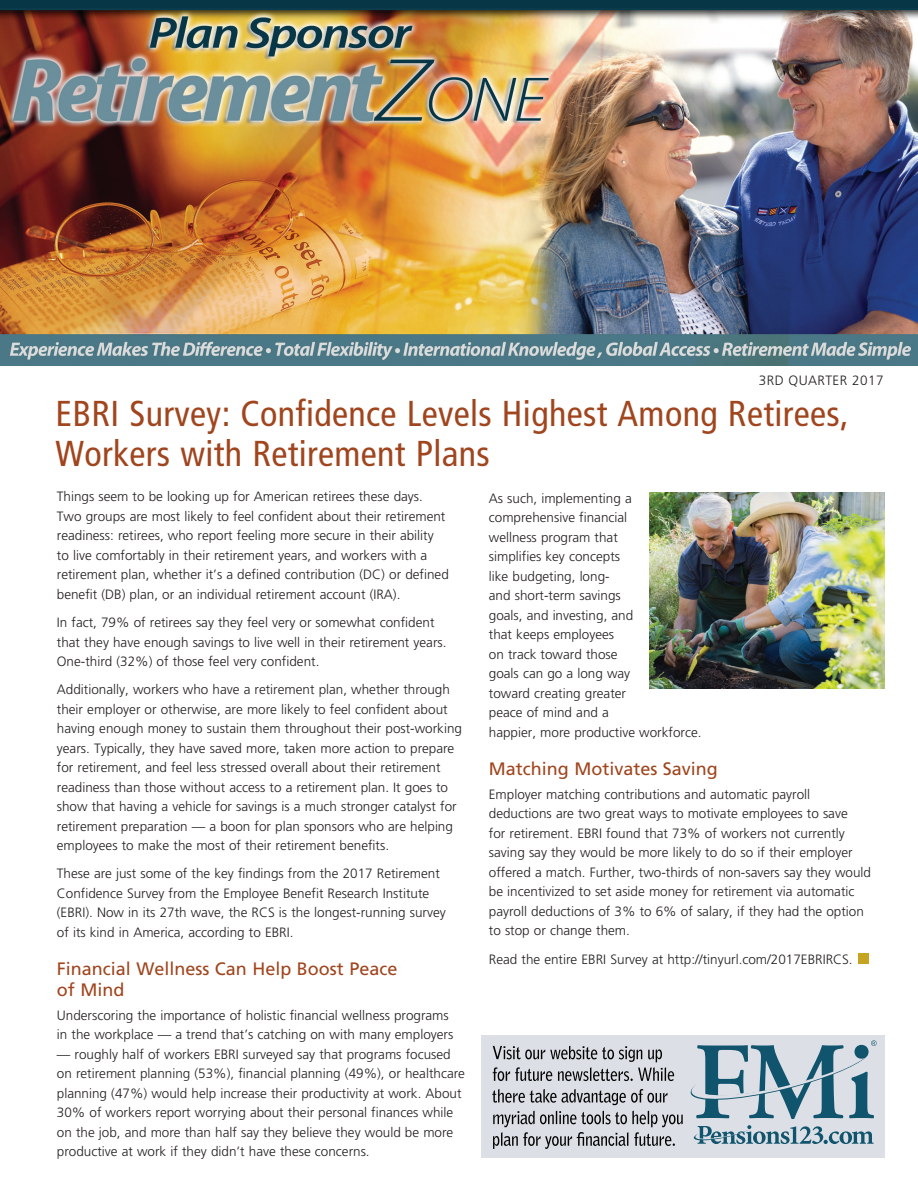
<style>
.page{position:relative;width:918px;height:1188px;background:#fff}
.page>*{position:absolute;margin:0;border:0;box-sizing:border-box;transform-origin:0 0}
.story_title{font:condensed 36px/40.5px "Frutiger LT Std";letter-spacing:.01em;color:#a0451d}
.story_subheads{font:18px/21px "Frutiger";color:#a0451d}
.Body_Copy{font:300 13.5px/19.5px "Frutiger";color:#231f20}
.t1{font:300 13.5px "Frutiger LT Std";letter-spacing:.03em;color:#231f20}
</style>
<div class="page">
<div style="left:858px;top:953px;width:11px;height:11px;background:#c6a321"></div>
<img style="left:650px;top:492px;width:235px;height:197px">
<img style="left:0;top:0;width:918px;height:365px">
<div style="left:482px;top:1035px;width:403px;height:122px;background:#dce0e6"></div>
<svg style="left:493px;top:1046px;width:181px;height:35px"></svg>
<svg style="left:492px;top:1089px;width:175px;height:16px"></svg>
<svg style="left:493px;top:1111px;width:190px;height:38px"></svg>
<svg style="left:694px;top:1125px;width:180px;height:19px"></svg>
<svg style="left:690px;top:1040px;width:187px;height:79px"></svg>
<p class="t1" style="left:759px;top:373px;width:126px">3RD QUARTER 2017</p>
<p class="story_title" style="left:56px;top:393px;width:795px">EBRI Survey: Confidence Levels Highest Among Retirees,<br>Workers with Retirement Plans</p>
<p class="Body_Copy" style="left:57px;top:487px;width:393px">Things seem to be looking up for American retirees these days.<br>Two groups are most likely to feel confident about their retirement readiness: retirees, who report feeling more secure in their ability to live comfortably in their retirement years, and workers with a retirement plan, whether it’s a defined contribution (DC) or defined benefit (DB) plan, or an individual retirement account (IRA).</p>
<p class="Body_Copy" style="left:57px;top:613px;width:391px">In fact, 79% of retirees say they feel very or somewhat confident that they have enough savings to live well in their retirement years.<br>One-third (32%) of those feel very confident.</p>
<p class="Body_Copy" style="left:57px;top:680px;width:407px">Additionally, workers who have a retirement plan, whether through their employer or otherwise, are more likely to feel confident about having enough money to sustain them throughout their post-working years. Typically, they have saved more, taken more action to prepare for retirement, and feel less stressed overall about their retirement readiness than those without access to a retirement plan. It goes to show that having a vehicle for savings is a much stronger catalyst for retirement preparation — a boon for plan sponsors who are helping employees to make the most of their retirement benefits.</p>
<p class="Body_Copy" style="left:57px;top:864px;width:391px">These are just some of the key findings from the 2017 Retirement Confidence Survey from the Employee Benefit Research Institute (EBRI). Now in its 27th wave, the RCS is the longest-running survey of its kind in America, according to EBRI.</p>
<p class="story_subheads" style="left:57px;top:958px;width:342px">Financial Wellness Can Help Boost Peace of Mind</p>
<p class="Body_Copy" style="left:57px;top:1005px;width:398px">Underscoring the importance of holistic financial wellness programs in the workplace — a trend that’s catching on with many employers</p>
<p class="Body_Copy" style="left:57px;top:1044px;width:410px">— roughly half of workers EBRI surveyed say that programs focused on retirement planning (53%), financial planning (49%), or healthcare planning (47%) would help increase their productivity at work. About 30% of workers report worrying about their personal finances while on the job, and more than half say they believe they would be more productive at work if they didn’t have these concerns.</p>
<p class="Body_Copy" style="left:489px;top:488px;width:214px">As such, implementing a comprehensive financial<br>wellness program that<br>simplifies key concepts<br>like budgeting, long-<br>and short-term savings<br>goals, and investing, and<br>that keeps employees<br>on track toward those<br>goals can go a long way<br>toward creating greater<br>peace of mind and a<br>happier, more productive workforce.</p>
<p class="story_subheads" style="left:489px;top:758px;width:231px">Matching Motivates Saving</p>
<p class="Body_Copy" style="left:489px;top:785px;width:384px">Employer matching contributions and automatic payroll deductions are two great ways to motivate employees to save<br>for retirement. EBRI found that 73% of workers not currently saving say they would be more likely to do so if their employer offered a match. Further, two-thirds of non-savers say they would be incentivized to set aside money for retirement via automatic payroll deductions of 3% to 6% of salary, if they had the option to stop or change them.</p>
<p class="Body_Copy" style="left:489px;top:949px;width:365px">Read the entire EBRI Survey at http://tinyurl.com/2017EBRIRCS.</p>
</div>
